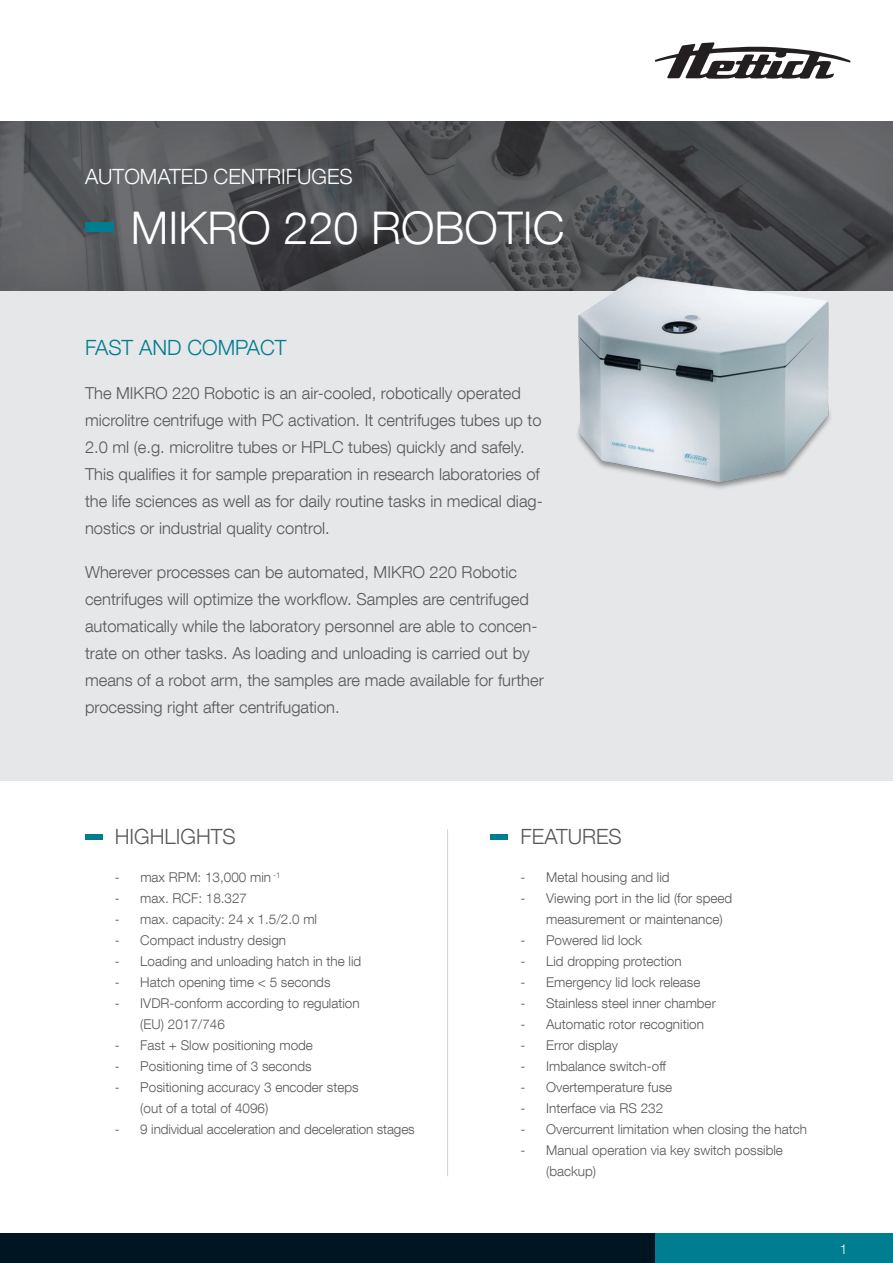
<style>
.page{position:relative;width:893px;height:1263px;background:#fff}
.page>*{position:absolute;margin:0;border:0;box-sizing:border-box;transform-origin:0 0}
.t1{font:300 45px "Helvetica Neue LT Com";color:#fff}
.t2{font:300 21px "Helvetica Neue LT Com";color:#fff}
.t3{font:300 21px "Helvetica Neue LT Com";color:#57585a}
.t4{font:300 21px "Helvetica Neue LT Com";color:#007d90}
.t5{font:300 16.5px/27px "Helvetica Neue LT Com";color:#57585a}
.t6{font:300 13.5px/21px "Helvetica Neue LT Com";color:#57585a}
.t7{font:300 13.5px "Helvetica Neue LT Com";color:#fff}
</style>
<div class="page">
<div style="left:655px;top:1233px;width:238px;height:30px;background:#007d90"></div>
<div style="left:0;top:1233px;width:655px;height:30px;background:#001522"></div>
<svg style="left:655px;top:42px;width:195px;height:37px"></svg>
<div style="left:0;top:119px;width:893px;height:173px;background:#d1d2d4;opacity:.75"></div>
<div style="left:0;top:291px;width:893px;height:489px;background:#e6e7e9"></div>
<div style="left:85px;top:223px;width:28px;height:9px;background:#007d90"></div>
<div style="left:85px;top:834px;width:17px;height:6px;background:#007d90"></div>
<div style="left:491px;top:834px;width:17px;height:6px;background:#007d90"></div>
<hr style="left:447px;top:829px;width:1px;height:347px;background:#d1d2d4">
<img style="left:566px;top:241px;width:267px;height:248px">
<h2 class="t2" style="left:85px;top:163px;width:269px">AUTOMATED CENTRIFUGES</h2>
<h1 class="t1" style="left:131px;top:200px;width:435px">MIKRO 220 ROBOTIC</h1>
<h2 class="t4" style="left:85px;top:335px;width:203px">FAST AND COMPACT</h2>
<p class="t5" style="left:85px;top:379px;width:459px">The MIKRO 220 Robotic is an air-cooled, robotically operated microlitre centrifuge with PC activation. It centrifuges tubes up to 2.0 ml (e.g. microlitre tubes or HPLC tubes) quickly and safely.<br>This qualifies it for sample preparation in research laboratories of the life sciences as well as for daily routine tasks in medical diag&shy;nostics or industrial quality control.</p>
<p class="t5" style="left:85px;top:558px;width:460px">Wherever processes can be automated, MIKRO 220 Robotic centrifuges will optimize the workflow. Samples are centrifuged automatically while the laboratory personnel are able to concen&shy;trate on other tasks. As loading and unloading is carried out by means of a robot arm, the samples are made available for further processing right after centrifugation.</p>
<h2 class="t3" style="left:115px;top:824px;width:122px">HIGHLIGHTS</h2>
<p class="t6" style="left:115px;top:867px;width:167px">- max RPM: 13,000 min <sup>-1</sup></p>
<p class="t6" style="left:115px;top:888px;width:134px">- max. RCF: 18.327</p>
<p class="t6" style="left:115px;top:909px;width:204px">- max. capacity: 24 x 1.5/2.0 ml</p>
<p class="t6" style="left:115px;top:930px;width:173px">- Compact industry design</p>
<p class="t6" style="left:115px;top:951px;width:248px">- Loading and unloading hatch in the lid</p>
<p class="t6" style="left:115px;top:972px;width:217px">- Hatch opening time &lt; 5 seconds</p>
<p class="t6" style="left:140px;top:993px;width:221px;text-indent:-26px">- IVDR-conform according to regulation (EU) 2017/746</p>
<p class="t6" style="left:115px;top:1035px;width:200px">- Fast + Slow positioning mode</p>
<p class="t6" style="left:115px;top:1056px;width:198px">- Positioning time of 3 seconds</p>
<p class="t6" style="left:140px;top:1077px;width:220px;text-indent:-26px">- Positioning accuracy 3 encoder steps (out of a total of 4096)</p>
<p class="t6" style="left:115px;top:1119px;width:301px">- 9 individual acceleration and deceleration stages</p>
<h2 class="t3" style="left:521px;top:824px;width:103px">FEATURES</h2>
<p class="t6" style="left:521px;top:867px;width:151px">- Metal housing and lid</p>
<p class="t6" style="left:546px;top:888px;width:188px;text-indent:-26px">- Viewing port in the lid (for speed measurement or maintenance)</p>
<p class="t6" style="left:521px;top:930px;width:123px">- Powered lid lock</p>
<p class="t6" style="left:521px;top:951px;width:163px">- Lid dropping protection</p>
<p class="t6" style="left:521px;top:972px;width:181px">- Emergency lid lock release</p>
<p class="t6" style="left:521px;top:993px;width:197px">- Stainless steel inner chamber</p>
<p class="t6" style="left:521px;top:1014px;width:185px">- Automatic rotor recognition</p>
<p class="t6" style="left:521px;top:1035px;width:99px">- Error display</p>
<p class="t6" style="left:521px;top:1056px;width:147px">- Imbalance switch-off</p>
<p class="t6" style="left:521px;top:1077px;width:153px">- Overtemperature fuse</p>
<p class="t6" style="left:521px;top:1098px;width:144px">- Interface via RS 232</p>
<p class="t6" style="left:521px;top:1119px;width:288px">- Overcurrent limitation when closing the hatch</p>
<p class="t6" style="left:546px;top:1140px;width:238px;text-indent:-26px">- Manual operation via key switch possible (backup)</p>
<p class="t7" style="left:840px;top:1240px;width:9px">1</p>
</div>
